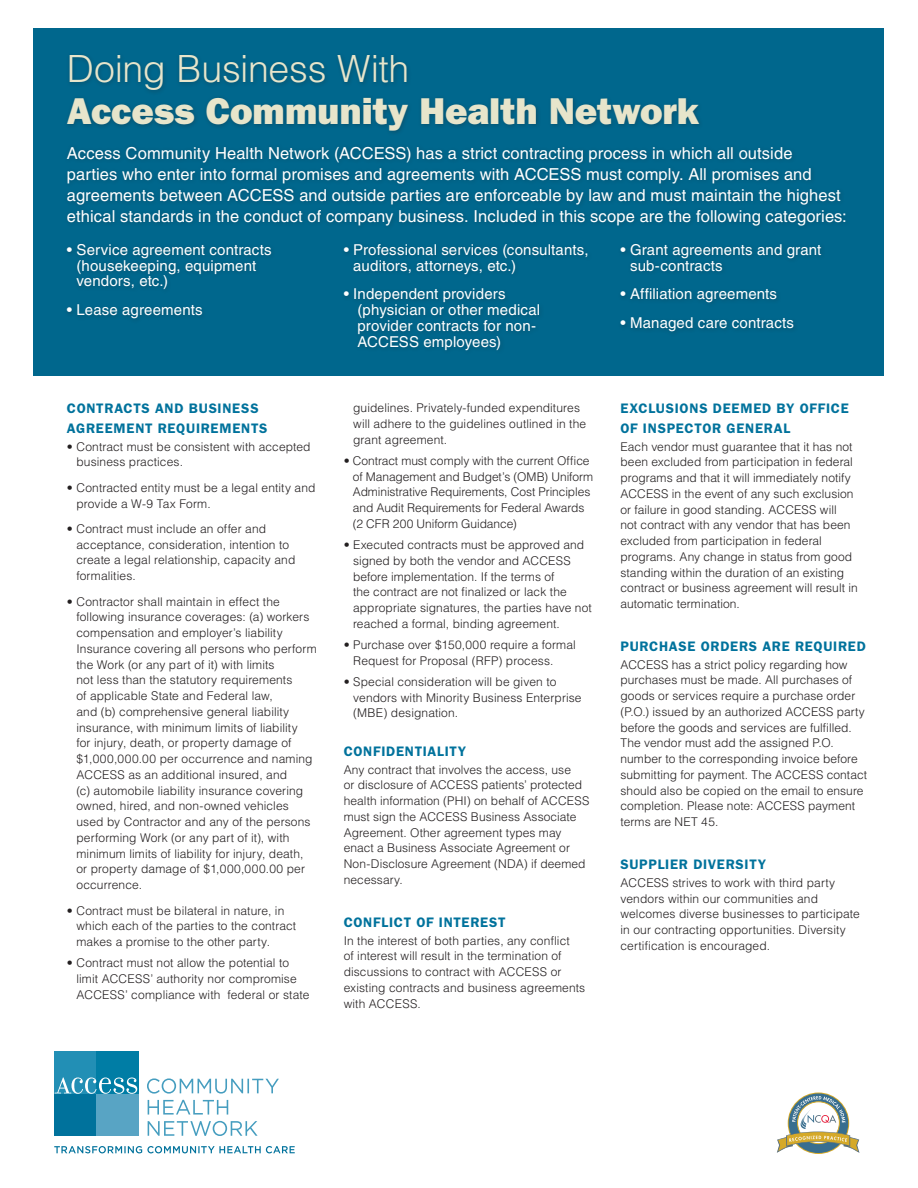
<style>
.page{position:relative;width:918px;height:1188px;background:#fff}
.page>*{position:absolute;margin:0;border:0;box-sizing:border-box;transform-origin:0 0}
.t1{font:37.5px/42px "ITC Franklin Gothic Std Hvy";color:#e7e5cb}
.Text{font:16.5px/21px "Helvetica LT Std";letter-spacing:.005em;color:#fff}
.Text-2{font:15px/15.8px "Helvetica LT Std";letter-spacing:.01em;color:#fff}
.subhead{font:600 13.8px/19.5px "ITC Franklin Gothic Std";letter-spacing:.05em;color:#00729c}
.Text-3{font:300 12px/15.8px "Helvetica LT Std";letter-spacing:.01em;color:#231f20}
.s1{font-family:"Helvetica LT Std";font-weight:300}
</style>
<div class="page">
<div style="left:34px;top:28px;width:850px;height:348px;background:#00678d"></div>
<div style="left:64px;top:52px;width:787px;height:303px;background:#231f20;opacity:.3"></div>
<svg style="left:777px;top:1096px;width:83px;height:57px"></svg>
<div style="left:54px;top:1093px;width:43px;height:43px;background:#00729c"></div>
<div style="left:54px;top:1051px;width:43px;height:42px;background:#228fb5"></div>
<div style="left:96px;top:1093px;width:43px;height:43px;background:#58a4c4"></div>
<div style="left:96px;top:1051px;width:43px;height:42px;background:#007da5"></div>
<svg style="left:148px;top:1121px;width:110px;height:15px"></svg>
<svg style="left:148px;top:1100px;width:80px;height:15px"></svg>
<svg style="left:147px;top:1078px;width:132px;height:16px"></svg>
<svg style="left:54px;top:1146px;width:241px;height:7px"></svg>
<svg style="left:55px;top:1077px;width:82px;height:17px"></svg>
<p class="t1" style="left:67px;top:49px;width:633px"><span class="s1">Doing Business With<br></span>Access Community Health Network</p>
<p class="Text" style="left:67px;top:143px;width:781px">Access Community Health Network (ACCESS) has a strict contracting process in which all outside parties who enter into formal promises and agreements with ACCESS must comply. All promises and agreements between ACCESS and outside parties are enforceable by law and must maintain the highest ethical standards in the conduct of company business. Included in this scope are the following categories:</p>
<p class="Text-2" style="left:77px;top:242px;width:197px;text-indent:-10px">• Service agreement contracts (housekeeping, equipment vendors, etc.)</p>
<p class="Text-2" style="left:67px;top:302px;width:137px">• Lease agreements</p>
<p class="Text-2" style="left:630px;top:242px;width:193px;text-indent:-10px">• Grant agreements and grant sub-contracts</p>
<p class="Text-2" style="left:620px;top:286px;width:158px">• Affiliation agreements</p>
<p class="Text-2" style="left:620px;top:315px;width:175px">• Managed care contracts</p>
<p class="Text-2" style="left:353px;top:242px;width:237px;text-indent:-10px">• Professional services (consultants, auditors, attorneys, etc.)</p>
<p class="Text-2" style="left:358px;top:286px;width:184px;text-indent:-14px">• Independent providers (physician or other medical provider contracts for non-<br>ACCESS employees)</p>
<p class="subhead" style="left:67px;top:399px;width:202px">CONTRACTS AND BUSINESS<br>AGREEMENT REQUIREMENTS</p>
<p class="Text-3" style="left:76px;top:438px;width:236px;text-indent:-9px">• Contract must be consistent with accepted business practices.</p>
<p class="Text-3" style="left:76px;top:480px;width:241px;text-indent:-9px">• Contracted entity must be a legal entity and provide a W-9 Tax Form.</p>
<p class="Text-3" style="left:76px;top:521px;width:220px;text-indent:-9px">• Contract must include an offer and acceptance, consideration, intention to create a legal relationship, capacity and formalities.</p>
<p class="Text-3" style="left:76px;top:593px;width:242px;text-indent:-9px">• Contractor shall maintain in effect the following insurance coverages: (a) workers compensation and employer’s liability Insurance covering all persons who perform the Work (or any part of it) with limits<br>not less than the statutory requirements<br>of applicable State and Federal law,<br>and (b) comprehensive general liability insurance, with minimum limits of liability<br>for injury, death, or property damage of $1,000,000.00 per occurrence and naming ACCESS as an additional insured, and<br>(c) automobile liability insurance covering owned, hired, and non-owned vehicles used by Contractor and any of the persons performing Work (or any part of it), with minimum limits of liability for injury, death, or property damage of $1,000,000.00 per occurrence.</p>
<p class="Text-3" style="left:76px;top:902px;width:221px;text-indent:-9px">• Contract must be bilateral in nature, in which each of the parties to the contract makes a promise to the other party.</p>
<p class="Text-3" style="left:76px;top:955px;width:234px;text-indent:-9px">• Contract must not allow the potential to limit ACCESS’ authority nor compromise<br>ACCESS’ compliance with federal or state</p>
<p class="Text-3" style="left:353px;top:400px;width:235px">guidelines. Privately-funded expenditures will adhere to the guidelines outlined in the grant agreement.</p>
<p class="Text-3" style="left:353px;top:453px;width:242px;text-indent:-9px">• Contract must comply with the current Office of Management and Budget’s (OMB) Uniform Administrative Requirements, Cost Principles and Audit Requirements for Federal Awards (2 CFR 200 Uniform Guidance)</p>
<p class="Text-3" style="left:353px;top:537px;width:240px;text-indent:-9px">• Executed contracts must be approved and signed by both the vendor and ACCESS before implementation. If the terms of<br>the contract are not finalized or lack the appropriate signatures, the parties have not reached a formal, binding agreement.</p>
<p class="Text-3" style="left:353px;top:637px;width:224px;text-indent:-9px">• Purchase over $150,000 require a formal<br>Request for Proposal (RFP) process.</p>
<p class="Text-3" style="left:353px;top:674px;width:230px;text-indent:-9px">• Special consideration will be given to vendors with Minority Business Enterprise (MBE) designation.</p>
<p class="subhead" style="left:344px;top:741px;width:124px">CONFIDENTIALITY</p>
<p class="Text-3" style="left:344px;top:761px;width:247px">Any contract that involves the access, use<br>or disclosure of ACCESS patients’ protected health information (PHI) on behalf of ACCESS must sign the ACCESS Business Associate Agreement. Other agreement types may enact a Business Associate Agreement or Non-Disclosure Agreement (NDA) if deemed necessary.</p>
<p class="subhead" style="left:344px;top:912px;width:163px">CONFLICT OF INTEREST</p>
<p class="Text-3" style="left:344px;top:932px;width:243px">In the interest of both parties, any conflict<br>of interest will result in the termination of discussions to contract with ACCESS or existing contracts and business agreements with ACCESS.</p>
<p class="subhead" style="left:620px;top:399px;width:230px">EXCLUSIONS DEEMED BY OFFICE<br>OF INSPECTOR GENERAL</p>
<p class="Text-3" style="left:620px;top:438px;width:239px">Each vendor must guarantee that it has not been excluded from participation in federal programs and that it will immediately notify ACCESS in the event of any such exclusion or failure in good standing. ACCESS will<br>not contract with any vendor that has been excluded from participation in federal programs. Any change in status from good standing within the duration of an existing contract or business agreement will result in automatic termination.</p>
<p class="subhead" style="left:620px;top:636px;width:247px">PURCHASE ORDERS ARE REQUIRED</p>
<p class="Text-3" style="left:620px;top:656px;width:248px">ACCESS has a strict policy regarding how purchases must be made. All purchases of goods or services require a purchase order (P.O.) issued by an authorized ACCESS party before the goods and services are fulfilled.<br>The vendor must add the assigned P.O. number to the corresponding invoice before submitting for payment. The ACCESS contact should also be copied on the email to ensure completion. Please note: ACCESS payment terms are NET 45.</p>
<p class="subhead" style="left:620px;top:854px;width:147px">SUPPLIER DIVERSITY</p>
<p class="Text-3" style="left:620px;top:875px;width:241px">ACCESS strives to work with third party vendors within our communities and welcomes diverse businesses to participate in our contracting opportunities. Diversity certification is encouraged.</p>
</div>
